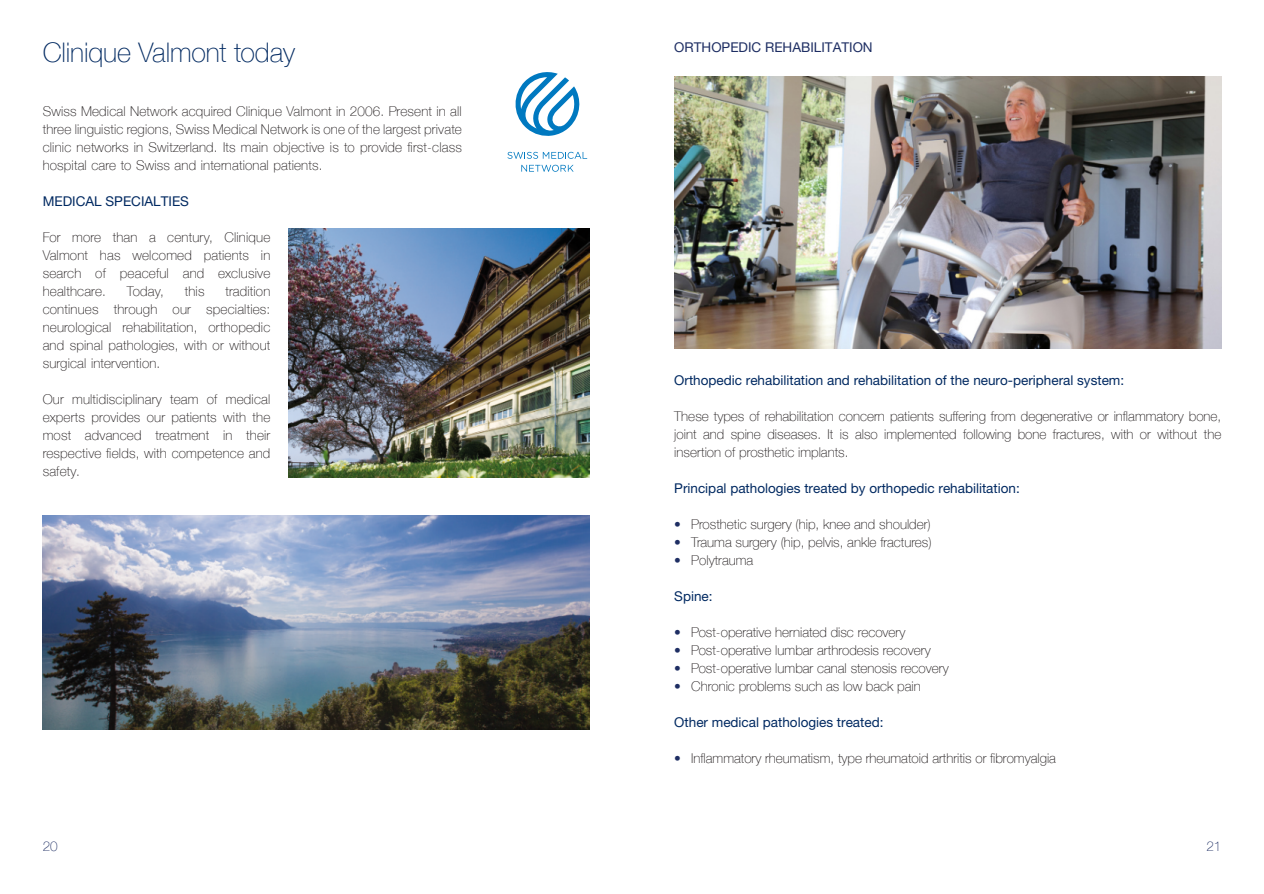
<style>
.page{position:relative;width:1264px;height:894px;background:#fff}
.page>*{position:absolute;margin:0;border:0;box-sizing:border-box;transform-origin:0 0}
.t1{font:100 27px "Helvetica Neue";letter-spacing:-.01em;color:#002961}
.t2{font:100 13.5px/18px "Helvetica Neue";color:#1b1617;text-align:justify}
.t3{font:13.5px "Helvetica Neue";color:#002961}
.t4{font:13.5px "Helvetica Neue";color:#1e2e63}
.t5{font:100 13.5px "Helvetica Neue";color:#1e2e63}
.s1{color:#1e2e63}
</style>
<div class="page">
<img style="left:43px;top:515px;width:546px;height:213px">
<img style="left:289px;top:228px;width:300px;height:249px">
<img style="left:674px;top:77px;width:546px;height:271px">
<svg style="left:515px;top:72px;width:65px;height:64px"></svg>
<svg style="left:507px;top:152px;width:80px;height:7px"></svg>
<svg style="left:521px;top:165px;width:52px;height:7px"></svg>
<h1 class="t1" style="left:43px;top:36px;width:254px">Clinique Valmont today</h1>
<p class="t2" style="left:43px;top:102px;width:420px">Swiss Medical Network acquired Clinique Valmont in 2006. Present in all three linguistic regions, Swiss Medical Network is one of the largest private clinic networks in Switzerland. Its main objective is to provide first-class hospital care to Swiss and international patients.</p>
<p class="t3" style="left:43px;top:195px;width:148px">MEDICAL SPECIALTIES</p>
<p class="t2" style="left:43px;top:228px;width:229px">For more than a century, Clinique Valmont has welcomed patients in search of peaceful and exclusive healthcare.</p>
<p class="t2" style="left:43px;top:282px;width:229px;text-indent:183px">tradition continues through our specialties: neurological rehabilitation, orthopedic and spinal pathologies, with or without surgical intervention.</p>
<p class="t2" style="left:43px;top:390px;width:229px">Our multidisciplinary team of medical experts provides our patients with the most advanced treatment in their respective fields, with competence and safety.</p>
<p class="t2" style="left:127px;top:282px;width:38px">Today,</p>
<p class="t2" style="left:185px;top:282px;width:21px">this</p>
<p class="t4" style="left:674px;top:42px;width:200px">ORTHOPEDIC REHABILITATION</p>
<p class="t3" style="left:674px;top:374px;width:451px">Orthopedic rehabilitation and rehabilitation of the neuro-peripheral system:</p>
<p class="t2" style="left:674px;top:406px;width:548px">These types of rehabilitation concern patients suffering from degenerative or inflammatory bone, joint and spine diseases. It is also implemented following bone fractures, with or without the insertion of prosthetic implants.</p>
<p class="t3" style="left:674px;top:482px;width:347px">Principal pathologies treated by orthopedic rehabilitation:</p>
<p class="t2" style="left:674px;top:514px;width:258px"><span class="s1">•</span> Prosthetic surgery (hip, knee and shoulder)</p>
<p class="t2" style="left:674px;top:532px;width:259px"><span class="s1">•</span> Trauma surgery (hip, pelvis, ankle fractures)</p>
<p class="t2" style="left:674px;top:550px;width:80px"><span class="s1">•</span> Polytrauma</p>
<p class="t3" style="left:674px;top:590px;width:40px">Spine:</p>
<p class="t2" style="left:674px;top:622px;width:233px"><span class="s1">•</span> Post-operative herniated disc recovery</p>
<p class="t2" style="left:674px;top:640px;width:258px"><span class="s1">•</span> Post-operative lumbar arthrodesis recovery</p>
<p class="t2" style="left:674px;top:658px;width:276px"><span class="s1">•</span> Post-operative lumbar canal stenosis recovery</p>
<p class="t2" style="left:674px;top:676px;width:248px"><span class="s1">•</span> Chronic problems such as low back pain</p>
<p class="t3" style="left:674px;top:716px;width:211px">Other medical pathologies treated:</p>
<p class="t2" style="left:674px;top:748px;width:383px"><span class="s1">•</span> Inflammatory rheumatism, type rheumatoid arthritis or fibromyalgia</p>
<p class="t5" style="left:43px;top:837px;width:17px">20</p>
<p class="t5" style="left:1205px;top:837px;width:17px">21</p>
</div>
